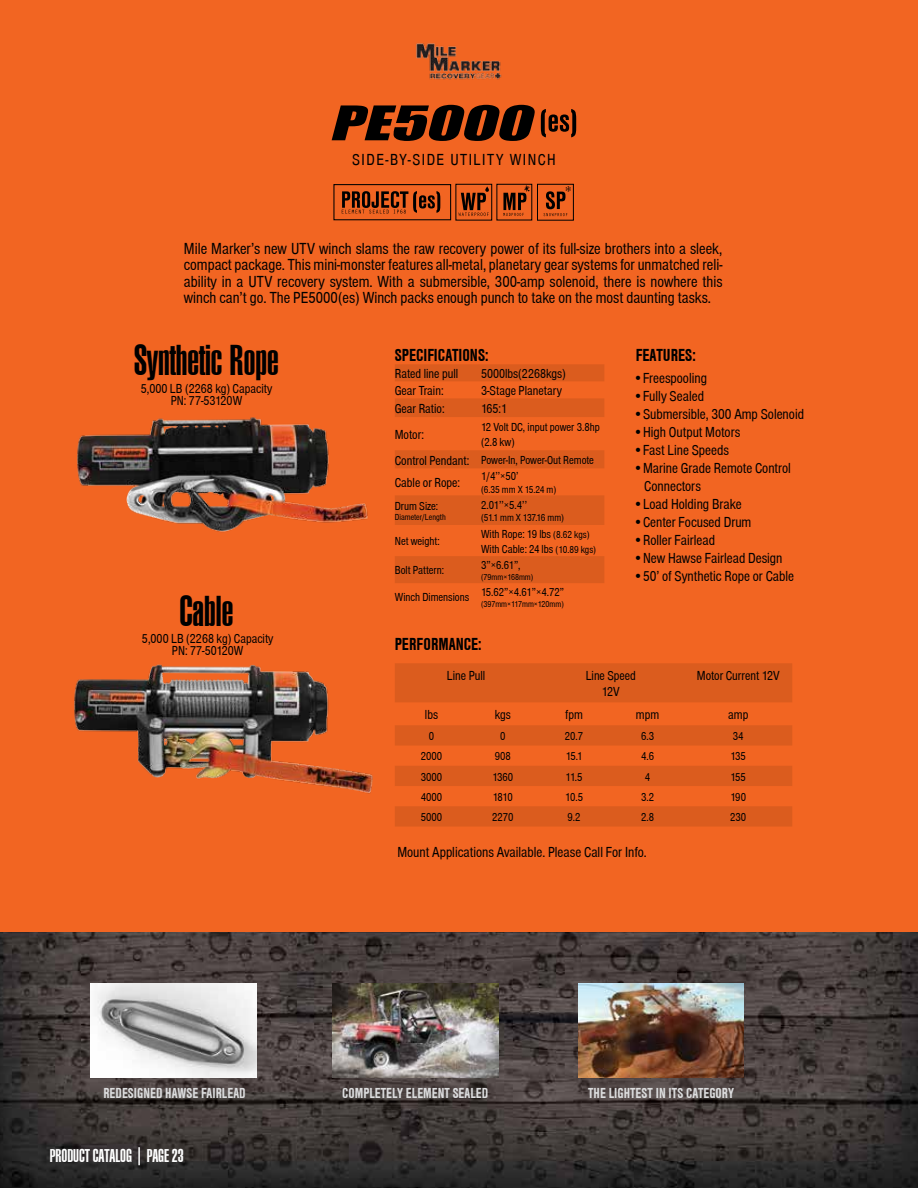
<style>
.page{position:relative;width:918px;height:1188px;background:#fff}
.page>*{position:absolute;margin:0;border:0;box-sizing:border-box;transform-origin:0 0}
.t1{font:900 extra-condensed 42px "Swiss 911 BT";color:#000}
.t2{font:700 condensed 18px "Nimbus San T";color:#000}
.t3{font:900 extra-condensed 18px "Swiss 911 BT";color:#fff}
.t4{font:condensed 16.5px/16.5px "Nimbus San T";color:#000;text-align:justify}
.t5{font:condensed 15px/18px "Nimbus San T";color:#000}
.t6{font:700 condensed 15px "Nimbus San T";color:#dcddde}
.t7{font:condensed 13.5px/12px "Nimbus San T";color:#000;text-align:center}
.t8{font:condensed 12px/14.4px "Nimbus San T";color:#000}
.t9{font:condensed 10.5px "Nimbus San T";letter-spacing:-.03em;color:#000}
.t10{font:condensed 9px "Nimbus San T";color:#000}
.s1{font-size:13.5px}
.s2{font-size:10.5px}
</style>
<div class="page">
<img style="left:0;top:932px;width:918px;height:256px">
<div style="left:0;top:0;width:918px;height:932px;background:#f26522"></div>
<img style="left:74px;top:664px;width:299px;height:130px">
<img style="left:77px;top:417px;width:291px;height:115px">
<svg style="left:395px;top:364px;width:209px;height:219px;fill:#e35f1f"></svg>
<svg style="left:395px;top:663px;width:397px;height:164px;fill:#db5c1e"></svg>
<div style="left:333px;top:184px;width:118px;height:36px;border:1px solid #000"></div>
<svg style="left:342px;top:191px;width:98px;height:23px"></svg>
<div style="left:496px;top:184px;width:36px;height:36px;border:1px solid #000"></div>
<svg style="left:503px;top:185px;width:27px;height:31px"></svg>
<div style="left:537px;top:184px;width:37px;height:37px;border:1px solid #000"></div>
<svg style="left:544px;top:186px;width:27px;height:30px"></svg>
<div style="left:455px;top:184px;width:37px;height:37px;border:1px solid #000"></div>
<svg style="left:459px;top:186px;width:30px;height:30px"></svg>
<img style="left:579px;top:983px;width:165px;height:94px">
<img style="left:333px;top:984px;width:165px;height:94px">
<img style="left:91px;top:984px;width:165px;height:94px">
<svg style="left:332px;top:105px;width:203px;height:36px"></svg>
<svg style="left:541px;top:109px;width:35px;height:28px"></svg>
<img style="left:416px;top:43px;width:86px;height:37px">
<p class="t4" style="left:352px;top:151px;width:78px">Side-By-Side</p>
<p class="t4" style="left:450px;top:151px;width:18px">Utilit</p>
<p class="t4" style="left:496px;top:151px;width:20px">y winch</p>
<p class="t4" style="left:184px;top:241px;width:540px">Mile Marker’s new UTV winch slams the raw recovery power of its full-size brothers into a sleek, compact package. This mini-monster features all-metal, planetary gear systems for unmatched reli&shy;ability in a UTV recovery system. With a submersible, 300-amp solenoid, there is nowhere this winch can’t go. The PE5000(es) Winch packs enough punch to take on the most daunting tasks.</p>
<h1 class="t1" style="left:134px;top:338px;width:146px">SYNTHETIC ROPE</h1>
<p class="t7" style="left:141px;top:382px;width:133px">5,000 LB (2268 kg) Capacity<br>PN: 77-53120W</p>
<h1 class="t1" style="left:180px;top:588px;width:55px">CABLE</h1>
<p class="t7" style="left:142px;top:633px;width:133px">5,000 LB (2268 kg) Capacity<br>PN: 77-50120W</p>
<p class="t2" style="left:395px;top:345px;width:42px">SPECIFICATIONS</p>
<p class="t2" style="left:485px;top:345px;width:5px">:</p>
<p class="t2" style="left:636px;top:345px;width:11px">FEATU</p>
<p class="t2" style="left:671px;top:345px;width:27px">RES:</p>
<p class="t5" style="left:633px;top:370px;width:76px">•Freespooling</p>
<p class="t5" style="left:633px;top:388px;width:72px">•Fully Sealed</p>
<p class="t5" style="left:633px;top:406px;width:173px">•Submersible, 300 Amp Solenoid</p>
<p class="t5" style="left:633px;top:424px;width:109px">•High Output Motors</p>
<p class="t5" style="left:633px;top:442px;width:97px">•Fast Line Speeds</p>
<p class="t5" style="left:644px;top:460px;width:148px;text-indent:-11px">•Marine Grade Remote Control<br>Connectors</p>
<p class="t5" style="left:633px;top:496px;width:110px">•Load Holding Brake</p>
<p class="t5" style="left:633px;top:514px;width:120px">•Center Focused Drum</p>
<p class="t5" style="left:633px;top:532px;width:84px">•Roller Fairlead</p>
<p class="t5" style="left:633px;top:550px;width:151px">•New Hawse Fairlead Design</p>
<p class="t5" style="left:633px;top:568px;width:163px">•50’ of Synthetic Rope or Cable</p>
<p class="t7" style="left:395px;top:368px;width:65px">Rated line pull</p>
<p class="t7" style="left:481px;top:368px;width:86px">5000lbs(2268kgs)</p>
<p class="t7" style="left:395px;top:385px;width:50px">Gear Train:</p>
<p class="t7" style="left:481px;top:385px;width:82px">3-Stage Planetary</p>
<p class="t7" style="left:395px;top:403px;width:51px">Gear Ratio:</p>
<p class="t7" style="left:481px;top:403px;width:28px">165:1</p>
<p class="t7" style="left:395px;top:429px;width:31px">Motor:</p>
<p class="t8" style="left:481px;top:420px;width:120px">12 Volt DC, input power 3.8hp (2.8 kw)</p>
<p class="t8" style="left:395px;top:453px;width:201px"><span class="s1">Control Pendant:</span> Power-In, Power-Out Remote</p>
<p class="t7" style="left:395px;top:477px;width:67px">Cable or Rope:</p>
<p class="t8" style="left:481px;top:469px;width:39px">1/4’’×50’</p>
<p class="t9" style="left:481px;top:484px;width:77px">(6.35 mm X 15.24 m)</p>
<p class="t8" style="left:481px;top:498px;width:48px">2.01’’×5.4’’</p>
<p class="t9" style="left:481px;top:512px;width:85px">(51.1 mm X 137.16 mm)</p>
<p class="t8" style="left:395px;top:499px;width:45px">Drum Size:</p>
<p class="t10" style="left:395px;top:513px;width:53px">Diameter/Length</p>
<p class="t8" style="left:395px;top:534px;width:46px">Net weight:</p>
<p class="t8" style="left:481px;top:527px;width:117px">With Rope: 19 lbs <span class="s2">(8.62 kgs)<br></span>With Cable: 24 lbs <span class="s2">(10.89 kgs)</span></p>
<p class="t8" style="left:395px;top:564px;width:51px">Bolt Pattern:</p>
<p class="t8" style="left:481px;top:558px;width:41px">3”×6.61”,</p>
<p class="t10" style="left:481px;top:572px;width:54px">(79mm×168mm)</p>
<p class="t8" style="left:395px;top:591px;width:76px">Winch Dimensions</p>
<p class="t8" style="left:481px;top:585px;width:84px">15.62”×4.61”×4.72”</p>
<p class="t10" style="left:481px;top:599px;width:84px">(397mm×117mm×120mm)</p>
<p class="t2" style="left:395px;top:634px;width:50px">PERFORMANCE</p>
<p class="t2" style="left:478px;top:634px;width:5px">:</p>
<p class="t7" style="left:447px;top:670px;width:40px">Line Pull</p>
<p class="t7" style="left:586px;top:668px;width:52px;line-height:16.2px">Line Speed<br>12V</p>
<p class="t7" style="left:697px;top:670px;width:84px">Motor Current 12V</p>
<p class="t7" style="left:425px;top:709px;width:15px">lbs</p>
<p class="t7" style="left:495px;top:709px;width:18px">kgs</p>
<p class="t7" style="left:565px;top:709px;width:19px">fpm</p>
<p class="t7" style="left:636px;top:709px;width:25px">mpm</p>
<p class="t7" style="left:728px;top:709px;width:22px">amp</p>
<p class="t8" style="left:429px;top:729px;width:7px">0</p>
<p class="t8" style="left:500px;top:729px;width:7px">0</p>
<p class="t8" style="left:565px;top:729px;width:20px">20.7</p>
<p class="t8" style="left:641px;top:729px;width:15px">6.3</p>
<p class="t8" style="left:733px;top:729px;width:12px">34</p>
<p class="t8" style="left:421px;top:750px;width:23px">2000</p>
<p class="t8" style="left:495px;top:750px;width:18px">908</p>
<p class="t8" style="left:566px;top:750px;width:18px">15.1</p>
<p class="t8" style="left:641px;top:750px;width:15px">4.6</p>
<p class="t8" style="left:731px;top:750px;width:17px">135</p>
<p class="t8" style="left:421px;top:770px;width:23px">3000</p>
<p class="t8" style="left:492px;top:770px;width:22px">1360</p>
<p class="t8" style="left:566px;top:770px;width:19px">11.5</p>
<p class="t8" style="left:645px;top:770px;width:7px">4</p>
<p class="t8" style="left:730px;top:770px;width:17px">155</p>
<p class="t8" style="left:421px;top:790px;width:23px">4000</p>
<p class="t8" style="left:493px;top:790px;width:22px">1810</p>
<p class="t8" style="left:565px;top:790px;width:19px">10.5</p>
<p class="t8" style="left:641px;top:790px;width:15px">3.2</p>
<p class="t8" style="left:730px;top:790px;width:17px">190</p>
<p class="t8" style="left:421px;top:810px;width:23px">5000</p>
<p class="t8" style="left:492px;top:810px;width:23px">2270</p>
<p class="t8" style="left:568px;top:810px;width:15px">9.2</p>
<p class="t8" style="left:641px;top:810px;width:15px">2.8</p>
<p class="t8" style="left:730px;top:810px;width:18px">230</p>
<p class="t5" style="left:397px;top:844px;width:251px">Mount Applications Available. Please Call For Info.</p>
<p class="t6" style="left:103px;top:1084px;width:144px">REDESIGNED HAWSE FAIRLEAD</p>
<p class="t6" style="left:342px;top:1084px;width:148px">COMPLETELY ELEMENT SEALED</p>
<p class="t6" style="left:588px;top:1084px;width:147px">THE LIGHTEST IN ITS CATEGORY</p>
<p class="t3" style="left:50px;top:1146px;width:135px">PRODUCT CATALOG | PAGE 23</p>
</div>
